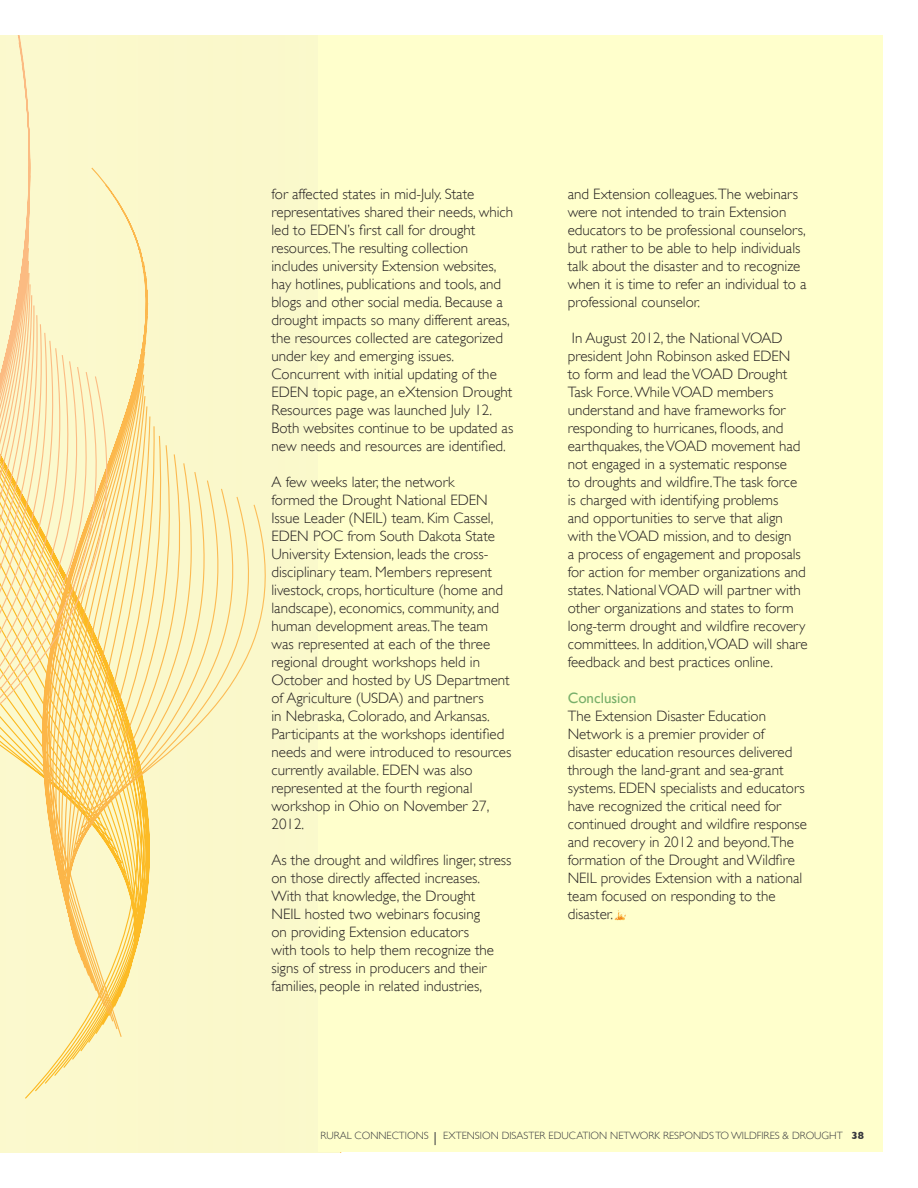
<style>
.page{position:relative;width:918px;height:1188px;background:#fff}
.page>*{position:absolute;margin:0;border:0;box-sizing:border-box;transform-origin:0 0}
.t1{font:300 15px/18px "Gill Sans";color:#231f20}
.t2{font:15px "Gill Sans";color:#78af6a}
.t3{font:300 10.5px "Gill Sans";color:#37383d}
.s1{font-weight:700}
</style>
<div class="page">
<div style="left:0;top:35px;width:341px;height:1117px;background:#faf9cb"></div>
<div style="left:0;top:35px;width:258px;height:1065px;background:#faf8cb"></div>
<svg style="left:30px;top:166px;width:242px;height:872px"></svg>
<svg style="left:0;top:35px;width:114px;height:999px"></svg>
<svg style="left:0;top:174px;width:30px;height:922px"></svg>
<div style="left:318px;top:36px;width:564px;height:1116px;background:#ffc"></div>
<svg style="left:435px;top:1132px;width:1px;height:13px"></svg>
<svg style="left:615px;top:910px;width:4px;height:11px"></svg>
<p class="t1" style="left:272px;top:185px;width:243px">for affected states in mid-July. State representatives shared their needs, which led to EDEN’s first call for drought resources.The resulting collection includes university Extension websites, hay hotlines, publications and tools, and blogs and other social media. Because a drought impacts so many different areas, the resources collected are categorized under key and emerging issues.<br>Concurrent with initial updating of the EDEN topic page, an eXtension Drought Resources page was launched July 12.<br>Both websites continue to be updated as new needs and resources are identified.</p>
<p class="t1" style="left:272px;top:473px;width:241px">A few weeks later, the network<br>formed the Drought National EDEN Issue Leader (NEIL) team. Kim Cassel, EDEN POC from South Dakota State University Extension, leads the cross&shy;disciplinary team. Members represent livestock, crops, horticulture (home and landscape), economics, community, and human development areas.The team was represented at each of the three regional drought workshops held in October and hosted by US Department of Agriculture (USDA) and partners<br>in Nebraska, Colorado, and Arkansas.<br>Participants at the workshops identified needs and were introduced to resources currently available. EDEN was also represented at the fourth regional workshop in Ohio on November 27, 2012.</p>
<p class="t1" style="left:272px;top:851px;width:242px">As the drought and wildfires linger, stress on those directly affected increases.<br>With that knowledge, the Drought<br>NEIL hosted two webinars focusing<br>on providing Extension educators<br>with tools to help them recognize the signs of stress in producers and their families, people in related industries,</p>
<p class="t1" style="left:568px;top:185px;width:240px">and Extension colleagues.The webinars were not intended to train Extension educators to be professional counselors, but rather to be able to help individuals talk about the disaster and to recognize when it is time to refer an individual to a professional counselor.</p>
<p class="t1" style="left:568px;top:329px;width:241px">In August 2012, the National VOAD president John Robinson asked EDEN<br>to form and lead the VOAD Drought Task Force. While VOAD members understand and have frameworks for responding to hurricanes, floods, and earthquakes, the VOAD movement had not engaged in a systematic response<br>to droughts and wildfire.The task force is charged with identifying problems<br>and opportunities to serve that align with the VOAD mission, and to design<br>a process of engagement and proposals for action for member organizations and states. National VOAD will partner with other organizations and states to form long-term drought and wildfire recovery committees. In addition,VOAD will share feedback and best practices online.</p>
<p class="t2" style="left:568px;top:689px;width:70px">Conclusion</p>
<p class="t1" style="left:568px;top:707px;width:241px">The Extension Disaster Education Network is a premier provider of disaster education resources delivered through the land-grant and sea-grant systems. EDEN specialists and educators have recognized the critical need for continued drought and wildfire response and recovery in 2012 and beyond.The formation of the Drought and Wildfire NEIL provides Extension with a national team focused on responding to the disaster.</p>
<p class="t3" style="left:320px;top:1130px;width:110px">Rural Connections</p>
<p class="t3" style="left:443px;top:1130px;width:422px">Extension Disaster Education Network Responds to Wildfires &amp; Drought <span class="s1">38</span></p>
</div>
